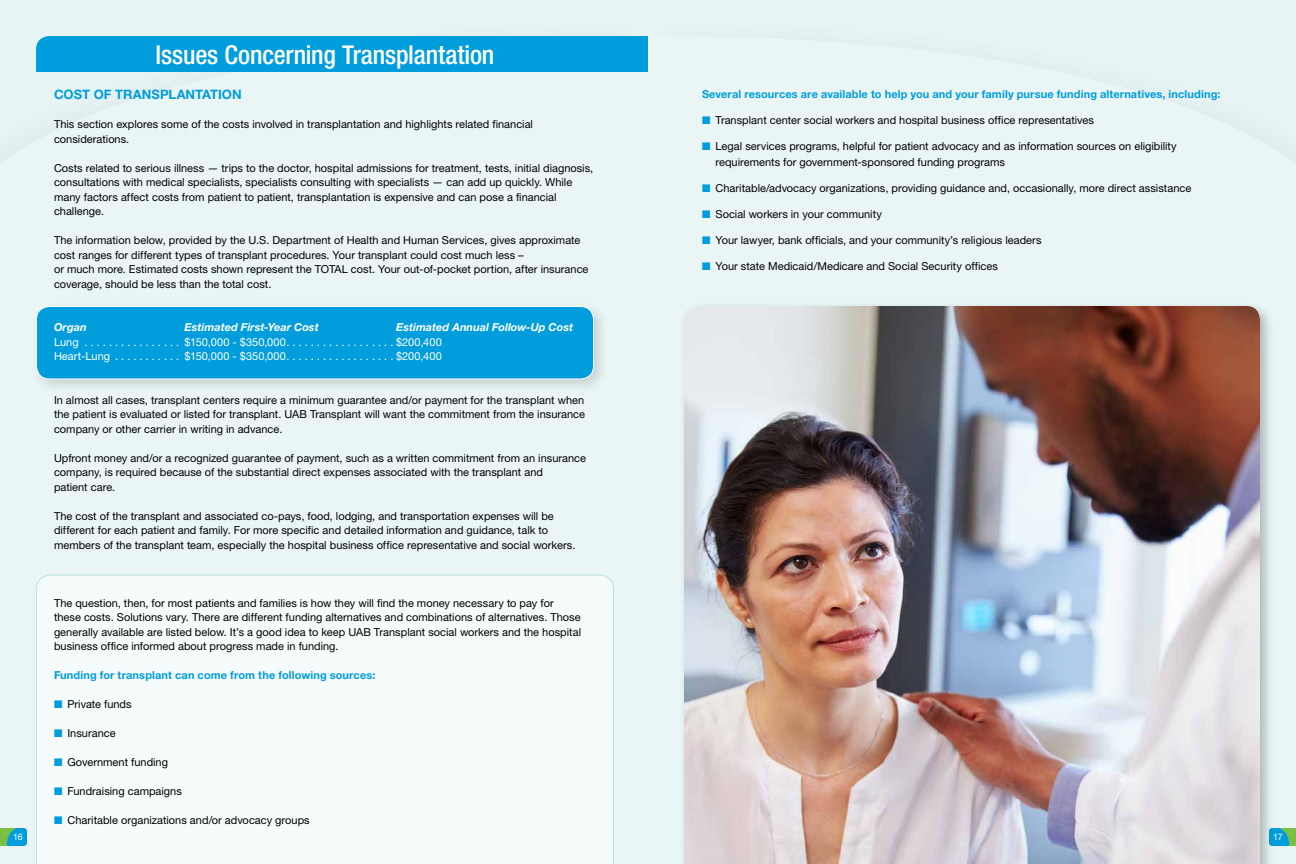
<style>
.page{position:relative;width:1296px;height:864px;background:#fff}
.page>*{position:absolute;margin:0;border:0;box-sizing:border-box;transform-origin:0 0}
.t1{font:500 condensed 26px "Helvetica Neue LT Std";letter-spacing:-.005em;color:#fff}
.t2{font:700 13px "Helvetica Neue LT Std";color:#009ddc}
.t3{font:11px/14.5px "Helvetica Neue LT Std";color:#000}
.t4{font:700 11px "Helvetica Neue LT Std";letter-spacing:.01em;color:#009ddc}
.t5{font:11px "Helvetica Neue LT Std";color:#fff}
.t6{font:italic 700 11px "Helvetica Neue LT Std";color:#fff}
.t7{font:9px "Helvetica Neue LT Std";color:#fff}
.s1{color:#009ddc}
</style>
<div class="page">
<div style="left:0;top:16px;width:650px;height:848px;background:#eaf6f6"></div>
<svg style="left:0;top:828px;width:27px;height:18px"></svg>
<div style="left:36px;top:36px;width:610px;height:36px;background:#009ddc"></div>
<div style="left:30px;top:300px;width:578px;height:94px;background:#000;opacity:.15"></div>
<div style="left:37px;top:306px;width:557px;height:73px;background:#009ddc;border-radius:13px"></div>
<div style="left:36px;top:306px;width:558px;height:73px;border:1px solid #fff;border-radius:13px"></div>
<div style="left:36px;top:574px;width:578px;height:290px;background:#f6fbfb"></div>
<div style="left:646px;top:16px;width:650px;height:848px;background:#eaf6f6"></div>
<svg style="left:1275px;top:828px;width:21px;height:18px"></svg>
<div style="left:678px;top:300px;width:597px;height:564px;background:#000;opacity:.25"></div>
<img style="left:684px;top:306px;width:576px;height:558px">
<h1 class="t1" style="left:155px;top:39px;width:341px">Issues Concerning Transplantation</h1>
<p class="t2" style="left:54px;top:87px;width:189px">COST OF TRANSPLANTATION</p>
<p class="t3" style="left:54px;top:117px;width:481px">This section explores some of the costs involved in transplantation and highlights related financial considerations.</p>
<p class="t3" style="left:54px;top:160px;width:541px">Costs related to serious illness — trips to the doctor, hospital admissions for treatment, tests, initial diagnosis, consultations with medical specialists, specialists consulting with specialists — can add up quickly. While many factors affect costs from patient to patient, transplantation is expensive and can pose a financial challenge.</p>
<p class="t3" style="left:54px;top:233px;width:536px">The information below, provided by the U.S. Department of Health and Human Services, gives approximate cost ranges for different types of transplant procedures. Your transplant could cost much less –<br>or much more. Estimated costs shown represent the TOTAL cost. Your out-of-pocket portion, after insurance coverage, should be less than the total cost.</p>
<p class="t6" style="left:54px;top:321px;width:34px">Organ</p>
<p class="t6" style="left:185px;top:321px;width:136px">Estimated First-Year Cost</p>
<p class="t6" style="left:396px;top:321px;width:179px">Estimated Annual Follow-Up Cost</p>
<p class="t5" style="left:54px;top:335px;width:236px">Lung . . . . . . . . . . . . . . . . $150,000 - $350,000..................</p>
<p class="t5" style="left:396px;top:335px;width:47px">$200,400</p>
<p class="t5" style="left:54px;top:350px;width:62px">Heart-Lung ............</p>
<p class="t5" style="left:185px;top:350px;width:106px">$150,000 - $350,000..................</p>
<p class="t5" style="left:396px;top:350px;width:47px">$200,400</p>
<p class="t3" style="left:54px;top:392px;width:533px;text-align:justify">In almost all cases, transplant centers require a minimum guarantee and/or payment for the transplant when the patient is evaluated or listed for transplant. UAB Transplant will want the commitment from the insurance company or other carrier in writing in advance.</p>
<p class="t3" style="left:54px;top:450px;width:534px">Upfront money and/or a recognized guarantee of payment, such as a written commitment from an insurance company, is required because of the substantial direct expenses associated with the transplant and<br>patient care.</p>
<p class="t3" style="left:54px;top:508px;width:523px">The cost of the transplant and associated co-pays, food, lodging, and transportation expenses will be different for each patient and family. For more specific and detailed information and guidance, talk to members of the transplant team, especially the hospital business office representative and social workers.</p>
<p class="t3" style="left:54px;top:595px;width:529px">The question, then, for most patients and families is how they will find the money necessary to pay for these costs. Solutions vary. There are different funding alternatives and combinations of alternatives. Those generally available are listed below. It’s a good idea to keep UAB Transplant social workers and the hospital business office informed about progress made in funding.</p>
<p class="t4" style="left:54px;top:669px;width:323px">Funding for transplant can come from the following sources:</p>
<p class="t3" style="left:54px;top:697px;width:79px"><span class="s1">■</span> Private funds</p>
<p class="t3" style="left:54px;top:726px;width:63px"><span class="s1">■</span> Insurance</p>
<p class="t3" style="left:54px;top:755px;width:116px"><span class="s1">■</span> Government funding</p>
<p class="t3" style="left:54px;top:784px;width:129px"><span class="s1">■</span> Fundraising campaigns</p>
<p class="t3" style="left:54px;top:813px;width:257px"><span class="s1">■</span> Charitable organizations and/or advocacy groups</p>
<p class="t4" style="left:702px;top:87px;width:520px">Several resources are available to help you and your family pursue funding alternatives, including:</p>
<p class="t3" style="left:702px;top:113px;width:393px"><span class="s1">■</span> Transplant center social workers and hospital business office representatives</p>
<p class="t3" style="left:715px;top:138px;width:463px;line-height:16px;text-indent:-13px"><span class="s1">■</span> Legal services programs, helpful for patient advocacy and as information sources on eligibility requirements for government-sponsored funding programs</p>
<p class="t3" style="left:702px;top:181px;width:491px"><span class="s1">■</span> Charitable/advocacy organizations, providing guidance and, occasionally, more direct assistance</p>
<p class="t3" style="left:702px;top:207px;width:181px"><span class="s1">■</span> Social workers in your community</p>
<p class="t3" style="left:702px;top:233px;width:341px"><span class="s1">■</span> Your lawyer, bank officials, and your community’s religious leaders</p>
<p class="t3" style="left:702px;top:259px;width:298px"><span class="s1">■</span> Your state Medicaid/Medicare and Social Security offices</p>
<p class="t7" style="left:13px;top:832px;width:11px">16</p>
<p class="t7" style="left:1273px;top:832px;width:11px">17</p>
</div>
